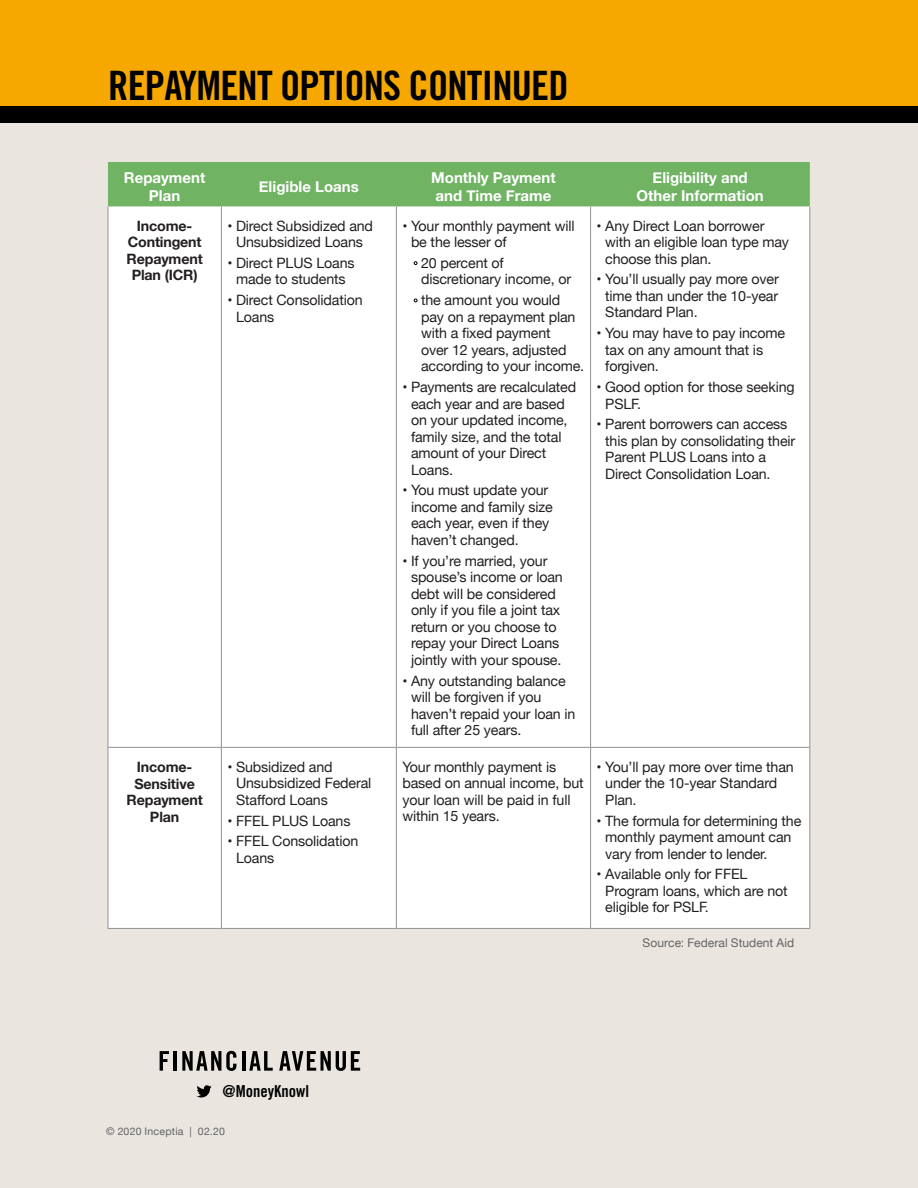
<style>
.page{position:relative;width:918px;height:1188px;background:#fff}
.page>*{position:absolute;margin:0;border:0;box-sizing:border-box;transform-origin:0 0}
.t1{font:40.5px "Trade Gothic LT Std Bd Cn 20";letter-spacing:-.02em;color:#000}
.t2{font:16.5px "Trade Gothic LT Std Bd Cn 20";color:#000}
.t3{font:700 15px/18px "Helvetica Neue";color:#fff;text-align:center}
.t4{font:14.25px/16.5px "Helvetica Neue";letter-spacing:-.01em;color:#231f20}
.t5{font:700 14.25px/16.5px "Helvetica Neue";letter-spacing:-.01em;color:#231f20;text-align:center}
.Body_Copy{font:12px "Helvetica Neue";letter-spacing:.005em;color:#636366}
.Body_Copy-2{font:10.5px "Helvetica Neue";letter-spacing:.025em;color:#636366}
</style>
<div class="page">
<div style="left:0;top:116px;width:918px;height:1072px;background:#eae6df"></div>
<div style="left:0;top:0;width:918px;height:118px;background:#f6a800"></div>
<div style="left:0;top:106px;width:918px;height:17px;background:#000"></div>
<div style="left:108px;top:162px;width:702px;height:45px;background:#6fb363"></div>
<div style="left:109px;top:207px;width:700px;height:721px;background:#fff"></div>
<hr style="left:108px;top:207px;width:1px;height:540px;background:#919295">
<hr style="left:221px;top:207px;width:1px;height:540px;background:#919295">
<hr style="left:396px;top:207px;width:1px;height:540px;background:#919295">
<hr style="left:590px;top:207px;width:1px;height:540px;background:#919295">
<hr style="left:809px;top:207px;width:1px;height:540px;background:#919295">
<hr style="left:108px;top:747px;width:113px;height:1px;background:#919295">
<hr style="left:108px;top:748px;width:1px;height:180px;background:#919295">
<hr style="left:221px;top:747px;width:175px;height:1px;background:#919295">
<hr style="left:221px;top:748px;width:1px;height:180px;background:#919295">
<hr style="left:396px;top:747px;width:195px;height:1px;background:#919295">
<hr style="left:396px;top:748px;width:1px;height:180px;background:#919295">
<hr style="left:591px;top:747px;width:219px;height:1px;background:#919295">
<hr style="left:590px;top:748px;width:1px;height:180px;background:#919295">
<hr style="left:809px;top:748px;width:1px;height:180px;background:#919295">
<hr style="left:108px;top:928px;width:113px;height:1px;background:#919295">
<hr style="left:221px;top:928px;width:175px;height:1px;background:#919295">
<hr style="left:396px;top:928px;width:195px;height:1px;background:#919295">
<hr style="left:591px;top:928px;width:219px;height:1px;background:#919295">
<svg style="left:414px;top:261px;width:3px;height:4px"></svg>
<svg style="left:160px;top:1051px;width:9px;height:20px"></svg>
<hr style="left:174px;top:1051px;width:3px;height:20px;background:#000">
<svg style="left:182px;top:1051px;width:54px;height:20px"></svg>
<hr style="left:242px;top:1051px;width:3px;height:20px;background:#000">
<svg style="left:249px;top:1051px;width:24px;height:20px"></svg>
<svg style="left:279px;top:1051px;width:81px;height:20px"></svg>
<svg style="left:197px;top:1085px;width:15px;height:12px"></svg>
<p class="t1" style="left:108px;top:61px;width:462px">REPAYMENT OPTIONS CONTINUED</p>
<p class="t3" style="left:124px;top:169px;width:83px">Repayment<br>Plan</p>
<p class="t3" style="left:259px;top:178px;width:101px">Eligible Loans</p>
<p class="t3" style="left:431px;top:169px;width:126px;text-align:left">Monthly Payment and Time Frame</p>
<p class="t3" style="left:637px;top:169px;width:129px">Eligibility and<br>Other Information</p>
<p class="t5" style="left:127px;top:218px;width:78px">Income-<br>Contingent<br>Repayment<br>Plan (ICR)</p>
<p class="t4" style="left:227px;top:218px;width:147px;text-align:center">• Direct Subsidized and<br>Unsubsidized Loans</p>
<p class="t4" style="left:411px;top:218px;width:165px;text-indent:-9px">• Your monthly payment will be the lesser of</p>
<p class="t4" style="left:421px;top:255px;width:152px">20 percent of discretionary income, or</p>
<p class="t4" style="left:421px;top:293px;width:165px">the amount you would pay on a repayment plan with a fixed payment<br>over 12 years, adjusted according to your income.</p>
<p class="t4" style="left:411px;top:380px;width:167px;text-indent:-9px">• Payments are recalculated each year and are based on your updated income, family size, and the total amount of your Direct<br>Loans.</p>
<p class="t4" style="left:411px;top:483px;width:143px;text-indent:-9px">• You must update your income and family size each year, even if they haven’t changed.</p>
<p class="t4" style="left:411px;top:553px;width:153px;text-indent:-9px">• If you’re married, your spouse’s income or loan debt will be considered only if you file a joint tax return or you choose to repay your Direct Loans jointly with your spouse.</p>
<p class="t4" style="left:411px;top:673px;width:166px;text-indent:-9px">• Any outstanding balance will be forgiven if you haven’t repaid your loan in full after 25 years.</p>
<p class="t4" style="left:605px;top:218px;width:185px;text-indent:-9px">• Any Direct Loan borrower with an eligible loan type may choose this plan.</p>
<p class="t4" style="left:605px;top:272px;width:175px;text-align:justify;text-indent:-9px">• You’ll usually pay more over time than under the 10-year Standard Plan.</p>
<p class="t4" style="left:605px;top:326px;width:181px;text-indent:-9px">• You may have to pay income tax on any amount that is forgiven.</p>
<p class="t4" style="left:605px;top:380px;width:191px;text-indent:-9px">• Good option for those seeking<br>PSLF.</p>
<p class="t4" style="left:605px;top:417px;width:192px;text-indent:-9px">• Parent borrowers can access this plan by consolidating their<br>Parent PLUS Loans into a<br>Direct Consolidation Loan.</p>
<p class="t4" style="left:227px;top:255px;width:129px;text-align:center">• Direct PLUS Loans made to students</p>
<p class="t4" style="left:236px;top:293px;width:128px;text-indent:-9px">• Direct Consolidation<br>Loans</p>
<p class="t5" style="left:127px;top:759px;width:78px">Income-<br>Sensitive<br>Repayment<br>Plan</p>
<p class="t4" style="left:236px;top:759px;width:137px;text-indent:-9px">• Subsidized and<br>Unsubsidized Federal<br>Stafford Loans</p>
<p class="t4" style="left:227px;top:813px;width:125px">• FFEL PLUS Loans</p>
<p class="t4" style="left:236px;top:834px;width:124px;text-indent:-9px">• FFEL Consolidation<br>Loans</p>
<p class="t4" style="left:402px;top:759px;width:183px">Your monthly payment is based on annual income, but your loan will be paid in full within 15 years.</p>
<p class="t4" style="left:605px;top:759px;width:190px;text-indent:-9px">• You’ll pay more over time than under the 10-year Standard<br>Plan.</p>
<p class="t4" style="left:605px;top:813px;width:198px;text-indent:-9px">• The formula for determining the monthly payment amount can vary from lender to lender.</p>
<p class="t4" style="left:605px;top:867px;width:184px;text-indent:-9px">• Available only for FFEL<br>Program loans, which are not eligible for PSLF.</p>
<p class="Body_Copy" style="left:643px;top:934px;width:153px">Source: Federal Student Aid</p>
<p class="t2" style="left:223px;top:1081px;width:88px">@MoneyKnowl</p>
<p class="Body_Copy-2" style="left:106px;top:1123px;width:120px">© 2020 Inceptia | 02.20</p>
</div>
